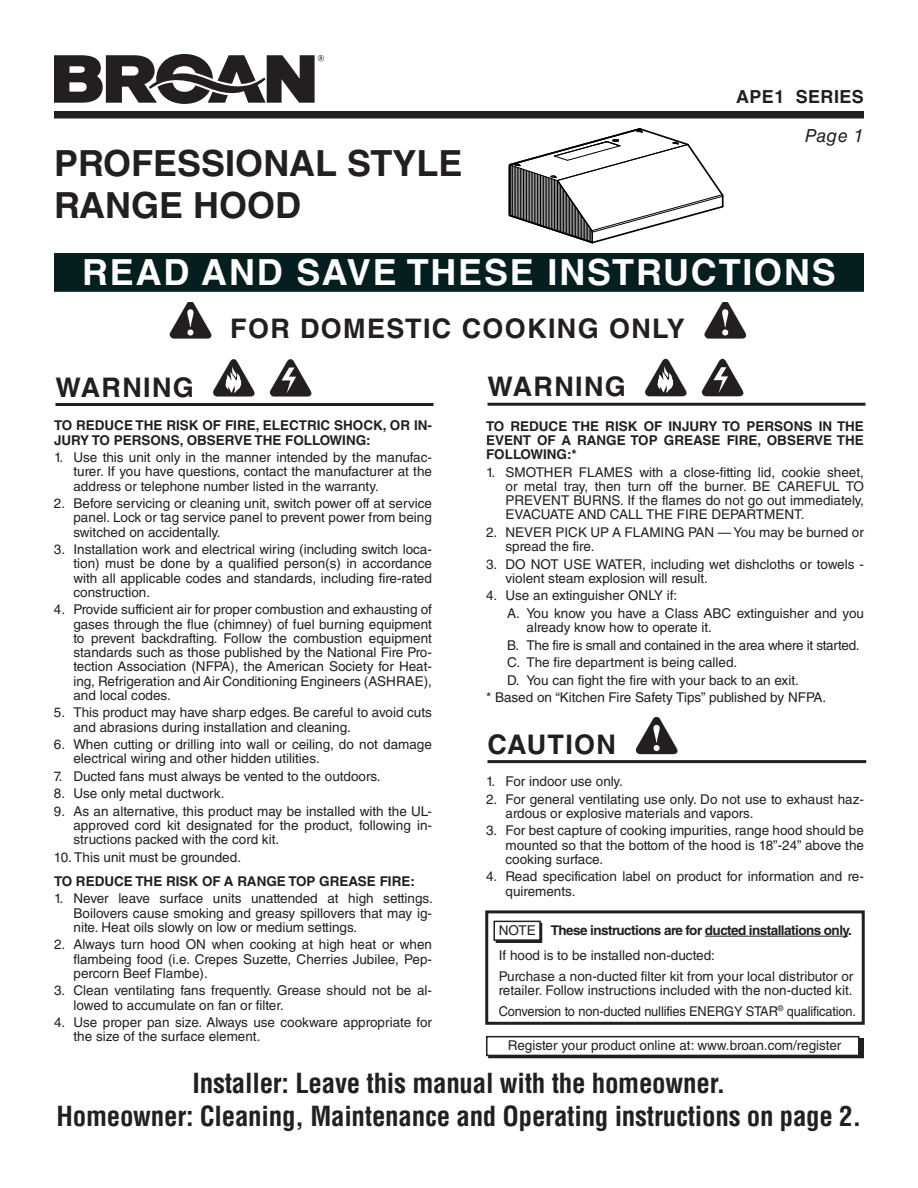
<style>
.page{position:relative;width:918px;height:1188px;background:#fff}
.page>*{position:absolute;margin:0;border:0;box-sizing:border-box;transform-origin:0 0}
.t1{font:700 36px "Helvetica LT Std";letter-spacing:.05em;color:#fff}
.t2{font:700 36px/42.3px "Helvetica LT Std";color:#231f20}
.t3{font:700 condensed 27px/33px "Helvetica LT Std";letter-spacing:-.01em;color:#231f20;text-align:center}
.t4{font:700 27px/58.2px "Helvetica LT Std";letter-spacing:.05em;color:#231f20}
.t5{font:700 18px "Helvetica LT Std";letter-spacing:.025em;color:#231f20}
.t6{font:italic 18px "Helvetica LT Std";color:#231f20}
.t7{font:13.5px/14.2px "Helvetica LT Std";color:#231f20}
.t8{font:700 13.5px/14.2px "Helvetica LT Std";color:#231f20}
.t9{font:700 13.5px/25px "Helvetica LT Std";letter-spacing:-.04em;color:#231f20}
.t10{font:13.5px "Helvetica LT Std";color:#231f20;scale:.95 1}
.t11{font:13.5px "Helvetica LT Std";letter-spacing:-.02em;color:#231f20}
.s1{font-weight:400}
</style>
<div class="page">
<div style="left:54px;top:111px;width:810px;height:7px;background:#231f20"></div>
<svg style="left:54px;top:54px;width:270px;height:50px"></svg>
<hr style="left:56px;top:403px;width:378px;height:3px;background:#231f20">
<svg style="left:213px;top:359px;width:42px;height:38px"></svg>
<svg style="left:270px;top:359px;width:41px;height:38px"></svg>
<hr style="left:488px;top:760px;width:378px;height:3px;background:#231f20">
<svg style="left:636px;top:718px;width:41px;height:37px"></svg>
<div style="left:54px;top:254px;width:810px;height:39px;background:#051e1f"></div>
<hr style="left:54px;top:292px;width:810px;height:3px;background:#fff">
<svg style="left:170px;top:302px;width:41px;height:37px"></svg>
<svg style="left:704px;top:302px;width:42px;height:37px"></svg>
<hr style="left:488px;top:403px;width:378px;height:3px;background:#231f20">
<svg style="left:645px;top:359px;width:42px;height:38px"></svg>
<svg style="left:702px;top:359px;width:41px;height:38px"></svg>
<div style="left:496px;top:923px;width:46px;height:20px;border:2px solid #231f20"></div>
<div style="left:494px;top:921px;width:46px;height:19px;background:#fff"></div>
<div style="left:494px;top:921px;width:47px;height:20px;border:2px solid #231f20"></div>
<svg style="left:508px;top:128px;width:216px;height:116px"></svg>
<hr style="left:575px;top:207px;width:1px;height:30px;background:#000">
<hr style="left:574px;top:205px;width:1px;height:31px;background:#000">
<hr style="left:572px;top:203px;width:1px;height:33px;background:#000">
<hr style="left:571px;top:201px;width:1px;height:34px;background:#000">
<hr style="left:569px;top:198px;width:1px;height:37px;background:#000">
<hr style="left:568px;top:196px;width:1px;height:38px;background:#000">
<hr style="left:566px;top:194px;width:1px;height:40px;background:#000">
<hr style="left:565px;top:192px;width:1px;height:41px;background:#000">
<hr style="left:563px;top:190px;width:1px;height:43px;background:#000">
<hr style="left:562px;top:187px;width:1px;height:45px;background:#000">
<hr style="left:560px;top:185px;width:1px;height:47px;background:#000">
<hr style="left:559px;top:183px;width:1px;height:48px;background:#000">
<hr style="left:557px;top:181px;width:1px;height:50px;background:#000">
<div style="left:485px;top:910px;width:380px;height:115px;border:3px solid #231f20"></div>
<hr style="left:705px;top:936px;width:143px;height:1px;background:#231f20">
<div style="left:488px;top:1038px;width:376px;height:20px;border:2px solid #231f20"></div>
<div style="left:487px;top:1037px;width:372px;height:18px;background:#fff"></div>
<div style="left:486px;top:1036px;width:374px;height:20px;border:2px solid #231f20"></div>
<h1 class="t2" style="left:54px;top:141px;width:410px">PROFESSIONAL STYLE<br>RANGE HOOD</h1>
<h3 class="t5" style="left:736px;top:86px;width:129px">APE1 SERIES</h3>
<h3 class="t6" style="left:805px;top:125px;width:61px">Page 1</h3>
<h1 class="t1" style="left:82px;top:251px;width:755px">READ AND SAVE THESE INSTRUCTIONS</h1>
<h2 class="t4" style="left:488px;top:299px;width:199px;text-indent:-257px">FOR DOMESTIC COOKING ONLY<br>WARNING</h2>
<p class="t8" style="left:486px;top:418px;width:379px;text-align:justify">TO REDUCE THE RISK OF INJURY TO PERSONS IN THE EVENT OF A RANGE TOP GREASE FIRE, OBSERVE THE FOLLOWING:*</p>
<p class="t7" style="left:505px;top:465px;width:360px;text-align:justify;text-indent:-19px">1. SMOTHER FLAMES with a close-fitting lid, cookie sheet, or metal tray, then turn off the burner. BE CAREFUL TO PREVENT BURNS. If the flames do not go out immediately, EVACUATE AND CALL THE FIRE DEPARTMENT.</p>
<p class="t7" style="left:505px;top:525px;width:360px;text-indent:-19px">2. NEVER PICK UP A FLAMING PAN — You may be burned or spread the fire.</p>
<p class="t7" style="left:505px;top:557px;width:360px;text-indent:-19px">3. DO NOT USE WATER, including wet dishcloths or towels - violent steam explosion will result.</p>
<p class="t7" style="left:507px;top:587px;width:359px;line-height:17.5px;text-indent:-21px">4. Use an extinguisher ONLY if:<br>A. You know you have a Class ABC extinguisher and you</p>
<p class="t7" style="left:526px;top:620px;width:187px">already know how to operate it.</p>
<p class="t11" style="left:507px;top:637px;width:354px">B. The fire is small and contained in the area where it started.</p>
<p class="t7" style="left:507px;top:655px;width:232px">C. The fire department is being called.</p>
<p class="t7" style="left:507px;top:673px;width:293px">D. You can fight the fire with your back to an exit.</p>
<p class="t7" style="left:486px;top:690px;width:342px">* Based on “Kitchen Fire Safety Tips” published by NFPA.</p>
<h2 class="t4" style="left:56px;top:358px;width:140px">WARNING</h2>
<p class="t8" style="left:54px;top:418px;width:379px">TO REDUCE THE RISK OF FIRE, ELECTRIC SHOCK, OR IN-<br>JURY TO PERSONS, OBSERVE THE FOLLOWING:</p>
<p class="t7" style="left:73px;top:450px;width:360px;text-align:justify;text-indent:-19px">1. Use this unit only in the manner intended by the manufac&shy;turer. If you have questions, contact the manufacturer at the address or telephone number listed in the warranty.</p>
<p class="t7" style="left:73px;top:496px;width:360px;text-align:justify;text-indent:-19px">2. Before servicing or cleaning unit, switch power off at service panel. Lock or tag service panel to prevent power from being switched on accidentally.</p>
<p class="t7" style="left:73px;top:542px;width:360px;text-align:justify;text-indent:-19px">3. Installation work and electrical wiring (including switch loca&shy;tion) must be done by a qualified person(s) in accordance with all applicable codes and standards, including fire-rated construction.</p>
<p class="t7" style="left:73px;top:602px;width:360px;text-align:justify;text-indent:-19px">4. Provide sufficient air for proper combustion and exhausting of gases through the flue (chimney) of fuel burning equipment to prevent backdrafting. Follow the combustion equipment standards such as those published by the National Fire Pro&shy;tection Association (NFPA), the American Society for Heat&shy;ing, Refrigeration and Air Conditioning Engineers (ASHRAE), and local codes.</p>
<p class="t7" style="left:73px;top:705px;width:360px;text-indent:-19px">5. This product may have sharp edges. Be careful to avoid cuts and abrasions during installation and cleaning.</p>
<p class="t7" style="left:73px;top:737px;width:360px;text-indent:-19px">6. When cutting or drilling into wall or ceiling, do not damage electrical wiring and other hidden utilities.</p>
<p class="t7" style="left:54px;top:769px;width:328px">7. Ducted fans must always be vented to the outdoors.</p>
<p class="t7" style="left:54px;top:786px;width:172px">8. Use only metal ductwork.</p>
<p class="t7" style="left:73px;top:804px;width:360px;text-align:justify;text-indent:-19px">9. As an alternative, this product may be installed with the UL&shy;approved cord kit designated for the product, following in&shy;structions packed with the cord kit.</p>
<p class="t7" style="left:54px;top:850px;width:189px">10. This unit must be grounded.</p>
<p class="t8" style="left:54px;top:874px;width:362px">TO REDUCE THE RISK OF A RANGE TOP GREASE FIRE:</p>
<p class="t7" style="left:73px;top:892px;width:361px;text-align:justify;text-indent:-19px">1. Never leave surface units unattended at high settings.<br>Boilovers cause smoking and greasy spillovers that may ig&shy;nite. Heat oils slowly on low or medium settings.</p>
<p class="t7" style="left:73px;top:938px;width:360px;text-align:justify;text-indent:-19px">2. Always turn hood ON when cooking at high heat or when flambeing food (i.e. Crepes Suzette, Cherries Jubilee, Pep&shy;percorn Beef Flambe).</p>
<p class="t7" style="left:73px;top:984px;width:360px;text-indent:-19px">3. Clean ventilating fans frequently. Grease should not be al&shy;lowed to accumulate on fan or filter.</p>
<p class="t7" style="left:73px;top:1015px;width:360px;text-indent:-19px">4. Use proper pan size. Always use cookware appropriate for the size of the surface element.</p>
<h2 class="t4" style="left:488px;top:715px;width:130px">CAUTION</h2>
<p class="t7" style="left:486px;top:774px;width:138px">1. For indoor use only.</p>
<p class="t7" style="left:505px;top:792px;width:360px;text-indent:-19px">2. For general ventilating use only. Do not use to exhaust haz&shy;ardous or explosive materials and vapors.</p>
<p class="t7" style="left:505px;top:823px;width:360px;text-align:justify;text-indent:-19px">3. For best capture of cooking impurities, range hood should be mounted so that the bottom of the hood is 18”-24” above the cooking surface.</p>
<p class="t7" style="left:505px;top:869px;width:360px;text-indent:-19px">4. Read specification label on product for information and re&shy;quirements.</p>
<p class="t9" style="left:499px;top:917px;width:355px"><span class="s1">NOTE</span> These instructions are for ducted installations only.<br><span class="s1">If hood is to be installed non-ducted:</span></p>
<p class="t7" style="left:499px;top:969px;width:356px">Purchase a non-ducted filter kit from your local distributor or retailer. Follow instructions included with the non-ducted kit.</p>
<p class="t10" style="left:499px;top:1003px;width:378px">Conversion to non-ducted nullifies ENERGY STAR<sup>®</sup> qualification.</p>
<p class="t7" style="left:508px;top:1038px;width:335px">Register your product online at: www.broan.com/register</p>
<h2 class="t3" style="left:57px;top:1066px;width:806px">Installer: Leave this manual with the homeowner.<br>Homeowner: Cleaning, Maintenance and Operating instructions on page 2.</h2>
</div>
